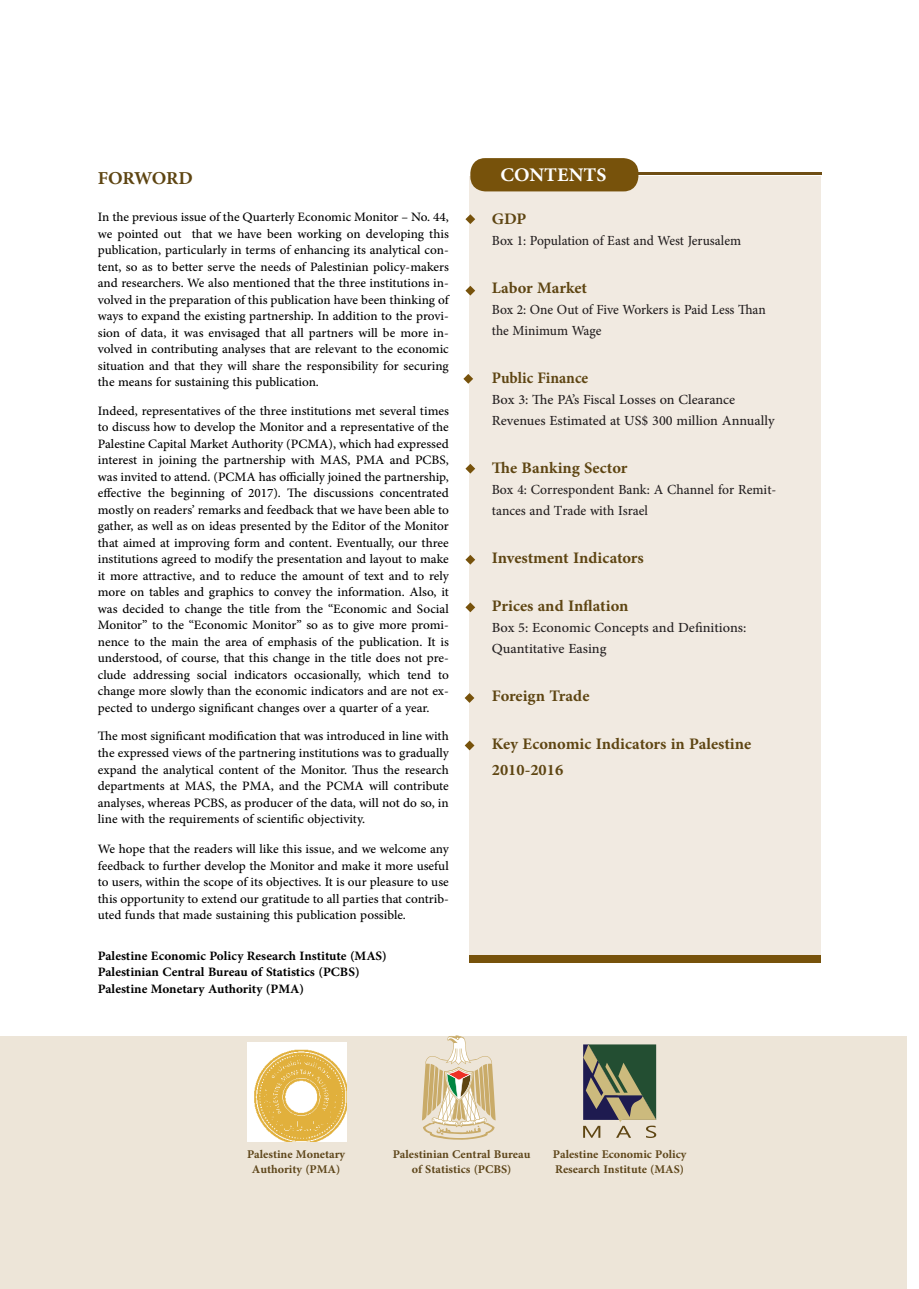
<style>
.page{position:relative;width:919px;height:1289px;background:#fff}
.page>*{position:absolute;margin:0;border:0;box-sizing:border-box;transform-origin:0 0}
.text{font:700 27px "Adobe Arabic";color:#fff}
.text-2{font:700 25.5px "Adobe Arabic";letter-spacing:-.01em;color:#5e4512}
.t1{font:700 22.5px/25.5px "Adobe Arabic";color:#5e4512}
.t2{font:700 22.5px "Adobe Arabic";color:#5e4512;scale:.94 1}
.t3{font:19.5px/21px "Adobe Arabic";color:#231f20}
.t4{font:19.5px/21px "Adobe Arabic";color:#231f20;scale:.94 1}
.t5{font:19.5px/21px "Adobe Arabic";color:#231f20;scale:.95 1}
.foot{font:18px/16.5px "Adobe Arabic";color:#000;text-align:justify}
.foot-2{font:700 18px "Adobe Arabic";color:#000}
.t6{font:700 16.5px/15px "Adobe Arabic";color:#5e461a}
</style>
<div class="page">
<div style="left:469px;top:176px;width:351px;height:779px;background:#f1eae1"></div>
<hr style="left:637px;top:173px;width:184px;height:2px;background:#6f4e14">
<div style="left:0;top:1035px;width:906px;height:253px;background:#ede5d8"></div>
<div style="left:470px;top:158px;width:168px;height:33px;background:#77520b;border-radius:15px"></div>
<svg style="left:465px;top:214px;width:10px;height:10px"></svg>
<svg style="left:465px;top:286px;width:10px;height:9px"></svg>
<svg style="left:465px;top:464px;width:10px;height:9px"></svg>
<svg style="left:465px;top:555px;width:10px;height:9px"></svg>
<svg style="left:465px;top:602px;width:10px;height:10px"></svg>
<img style="left:248px;top:1042px;width:98px;height:99px">
<svg style="left:422px;top:1035px;width:73px;height:105px"></svg>
<svg style="left:583px;top:1044px;width:73px;height:93px;background:#747c66"></svg>
<div style="left:469px;top:955px;width:351px;height:8px;background:#77520b"></div>
<svg style="left:464px;top:693px;width:10px;height:10px"></svg>
<svg style="left:463px;top:374px;width:10px;height:10px"></svg>
<svg style="left:464px;top:740px;width:10px;height:10px"></svg>
<p class="text-2" style="left:98px;top:160px;width:97px">FORWORD</p>
<p class="foot" style="left:98px;top:207px;width:352px">In the previous issue of the Quarterly Economic Monitor – No. 44, we pointed out that we have been working on developing this publication, particularly in terms of enhancing its analytical con&shy;tent, so as to better serve the needs of Palestinian policy-makers and researchers. We also mentioned that the three institutions in&shy;volved in the preparation of this publication have been thinking of ways to expand the existing partnership. In addition to the provi&shy;sion of data, it was envisaged that all partners will be more in&shy;volved in contributing analyses that are relevant to the economic situation and that they will share the responsibility for securing the means for sustaining this publication.</p>
<p class="foot" style="left:98px;top:400px;width:352px">Indeed, representatives of the three institutions met several times to discuss how to develop the Monitor and a representative of the Palestine Capital Market Authority (PCMA), which had expressed interest in joining the partnership with MAS, PMA and PCBS, was invited to attend. (PCMA has officially joined the partnership, effective the beginning of 2017). The discussions concentrated mostly on readers’ remarks and feedback that we have been able to gather, as well as on ideas presented by the Editor of the Monitor that aimed at improving form and content. Eventually, our three institutions agreed to modify the presentation and layout to make it more attractive, and to reduce the amount of text and to rely more on tables and graphics to convey the information. Also, it was decided to change the title from the “Economic and Social Monitor” to the “Economic Monitor” so as to give more promi&shy;nence to the main the area of emphasis of the publication. It is understood, of course, that this change in the title does not pre&shy;clude addressing social indicators occasionally, which tend to change more slowly than the economic indicators and are not ex&shy;pected to undergo significant changes over a quarter of a year.</p>
<p class="foot" style="left:98px;top:726px;width:352px">The most significant modification that was introduced in line with the expressed views of the partnering institutions was to gradually expand the analytical content of the Monitor. Thus the research departments at MAS, the PMA, and the PCMA will contribute analyses, whereas PCBS, as producer of the data, will not do so, in line with the requirements of scientific objectivity.</p>
<p class="foot" style="left:98px;top:838px;width:352px">We hope that the readers will like this issue, and we welcome any feedback to further develop the Monitor and make it more useful to users, within the scope of its objectives. It is our pleasure to use this opportunity to extend our gratitude to all parties that contrib&shy;uted funds that made sustaining this publication possible.</p>
<p class="foot-2" style="left:98px;top:942px;width:290px">Palestine Economic Policy Research Institute (MAS)</p>
<p class="foot-2" style="left:98px;top:959px;width:263px">Palestinian Central Bureau of Statistics (PCBS)</p>
<p class="foot-2" style="left:98px;top:975px;width:208px">Palestine Monetary Authority (PMA)</p>
<p class="text" style="left:500px;top:156px;width:108px">CONTENTS</p>
<p class="t1" style="left:492px;top:204px;width:36px">GDP</p>
<p class="t4" style="left:492px;top:228px;width:267px">Box 1: Population of East and West Jerusalem</p>
<p class="t1" style="left:492px;top:273px;width:97px">Labor Market</p>
<p class="t4" style="left:492px;top:297px;width:293px">Box 2: One Out of Five Workers is Paid Less Than the Minimum Wage</p>
<p class="t2" style="left:492px;top:362px;width:104px">Public Finance</p>
<p class="t3" style="left:492px;top:387px;width:284px">Box 3: The PA’s Fiscal Losses on Clearance<br>Revenues Estimated at US$ 300 million Annually</p>
<p class="t1" style="left:492px;top:453px;width:137px">The Banking Sector</p>
<p class="t5" style="left:492px;top:477px;width:301px">Box 4: Correspondent Bank: A Channel for Remit&shy;tances and Trade with Israel</p>
<p class="t1" style="left:492px;top:543px;width:153px">Investment Indicators</p>
<p class="t1" style="left:492px;top:591px;width:138px">Prices and Inflation</p>
<p class="t3" style="left:492px;top:615px;width:256px">Box 5: Economic Concepts and Definitions:<br>Quantitative Easing</p>
<p class="t1" style="left:492px;top:681px;width:99px">Foreign Trade</p>
<p class="t1" style="left:492px;top:729px;width:261px">Key Economic Indicators in Palestine<br>2010-2016</p>
<p class="t6" style="left:247px;top:1144px;width:99px">Palestine Monetary<br>Authority (PMA)</p>
<p class="t6" style="left:392px;top:1144px;width:139px;text-align:center">Palestinian Central Bureau of Statistics (PCBS)</p>
<p class="t6" style="left:553px;top:1144px;width:135px">Palestine Economic Policy<br>Research Institute (MAS)</p>
</div>
